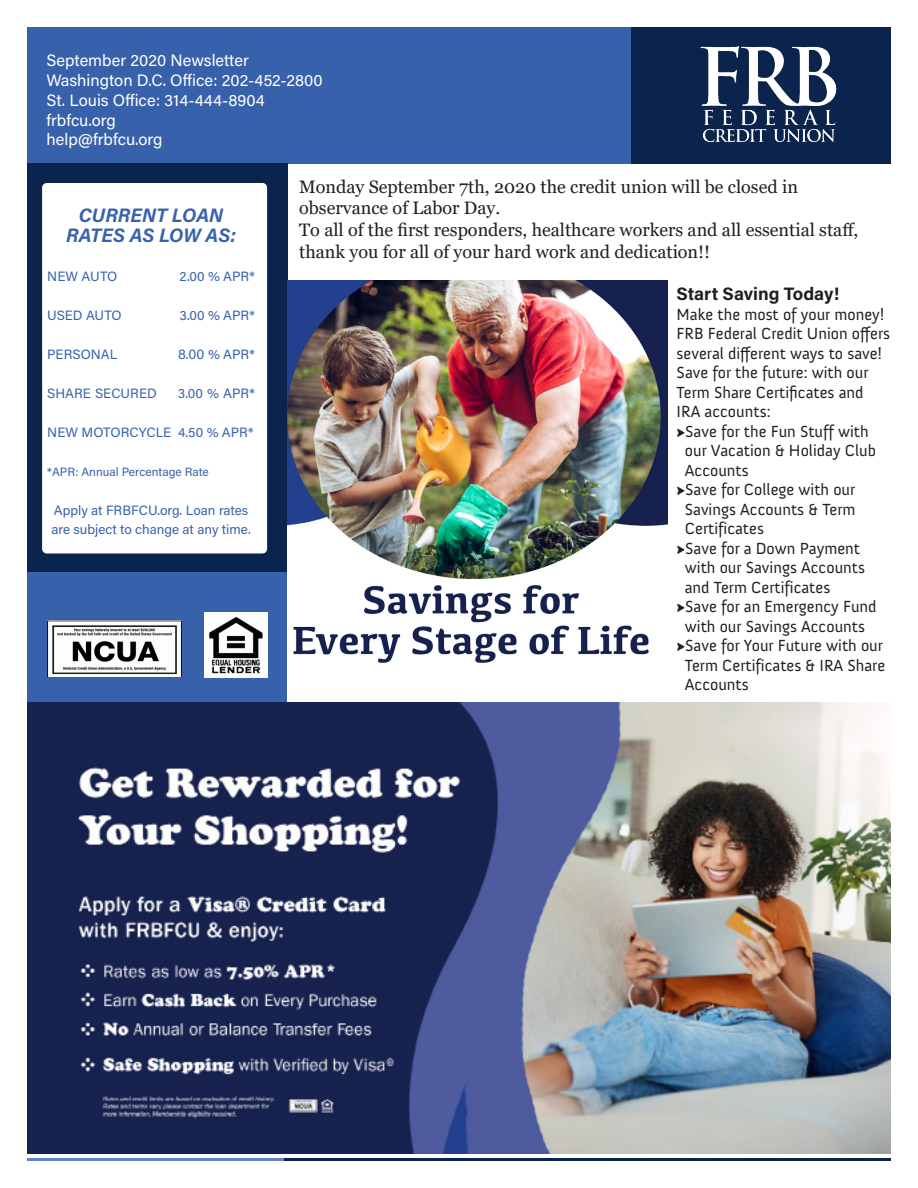
<style>
.page{position:relative;width:918px;height:1188px;background:#fff}
.page>*{position:absolute;margin:0;border:0;box-sizing:border-box;transform-origin:0 0}
.Sidebar_Article_titl{font:italic 700 19.5px/19.5px "Acumin Pro";color:#3861ac;text-align:center}
.t1{font:18px/21.6px "Georgia";color:#231f20}
.t2{font:700 18px "Acumin Pro";letter-spacing:-.005em;color:#231f20}
.t3{font:16.5px/19.5px "Anivers";color:#231f20}
.Newsletter_data{font:16.5px "Acumin Pro";color:#fff}
.Sidebar_Article_subh{font:13.5px/19.5px "Acumin Pro";color:#3861ac}
.Sidebar_Article_titl-2{font:13.5px "Acumin Pro";letter-spacing:-.005em;color:#3861ac}
.Sidebar_Article_subh-2{font:12px "Acumin Pro";color:#3861ac}
</style>
<div class="page">
<hr style="left:284px;top:1158px;width:607px;height:3px;background:#0a244d">
<hr style="left:27px;top:1158px;width:257px;height:3px;background:#6382c6">
<div style="left:631px;top:27px;width:260px;height:137px;background:#0a244d"></div>
<div style="left:27px;top:27px;width:604px;height:137px;background:#3861ac"></div>
<img style="left:701px;top:46px;width:136px;height:97px">
<div style="left:27px;top:164px;width:260px;height:409px;background:#0a244d"></div>
<div style="left:42px;top:183px;width:225px;height:371px;background:#fff"></div>
<div style="left:27px;top:572px;width:260px;height:138px;background:#3861ac"></div>
<img style="left:204px;top:612px;width:63px;height:66px">
<img style="left:48px;top:620px;width:134px;height:56px">
<img style="left:27px;top:702px;width:864px;height:451px">
<img style="left:287px;top:280px;width:380px;height:383px">
<p class="Newsletter_data" style="left:46px;top:49px;width:204px">September 2020 Newsletter</p>
<p class="Newsletter_data" style="left:46px;top:69px;width:278px">Washington D.C. Office: 202-452-2800</p>
<p class="Newsletter_data" style="left:46px;top:89px;width:220px">St. Louis Office: 314-444-8904</p>
<p class="Newsletter_data" style="left:46px;top:108px;width:71px">frbfcu.org</p>
<p class="Newsletter_data" style="left:46px;top:128px;width:118px">help@frbfcu.org</p>
<p class="Sidebar_Article_titl" style="left:66px;top:204px;width:171px">CURRENT LOAN<br>RATES AS LOW AS:</p>
<p class="Sidebar_Article_titl-2" style="left:47px;top:266px;width:72px">NEW AUTO</p>
<p class="Sidebar_Article_titl-2" style="left:179px;top:266px;width:77px">2.00 % APR*</p>
<p class="Sidebar_Article_subh" style="left:47px;top:304px;width:76px">USED AUTO</p>
<p class="Sidebar_Article_subh" style="left:180px;top:304px;width:77px">3.00 % APR*</p>
<p class="Sidebar_Article_subh" style="left:47px;top:343px;width:72px">PERSONAL</p>
<p class="Sidebar_Article_subh" style="left:178px;top:343px;width:78px">8.00 % APR*</p>
<p class="Sidebar_Article_subh" style="left:47px;top:382px;width:111px">SHARE SECURED</p>
<p class="Sidebar_Article_subh" style="left:178px;top:382px;width:78px">3.00 % APR*</p>
<p class="Sidebar_Article_subh" style="left:47px;top:421px;width:208px">NEW MOTORCYCLE 4.50 % APR*</p>
<p class="Sidebar_Article_subh-2" style="left:47px;top:463px;width:163px">*APR: Annual Percentage Rate</p>
<p class="Sidebar_Article_subh" style="left:51px;top:499px;width:201px">Apply at FRBFCU.org. Loan rates are subject to change at any time.</p>
<p class="t1" style="left:299px;top:176px;width:500px">Monday September 7th, 2020 the credit union will be closed in observance of Labor Day.</p>
<p class="t1" style="left:299px;top:219px;width:561px">To all of the first responders, healthcare workers and all essential staff,</p>
<p class="t1" style="left:299px;top:241px;width:413px">thank you for all of your hard work and dedication!!</p>
<p class="t2" style="left:677px;top:281px;width:164px">Start Saving Today!</p>
<p class="t3" style="left:677px;top:304px;width:215px">Make the most of your money!<br>FRB Federal Credit Union offers several different ways to save!</p>
<p class="t3" style="left:677px;top:363px;width:193px">Save for the future: with our<br>Term Share Certificates and<br>IRA accounts:</p>
<p class="t3" style="left:685px;top:421px;width:193px;text-indent:-8px">√Save for the Fun Stuff with our Vacation &amp; Holiday Club<br>Accounts</p>
<p class="t3" style="left:685px;top:480px;width:172px;text-align:justify;text-indent:-8px">√Save for College with our Savings Accounts &amp; Term Certificates</p>
<p class="t3" style="left:685px;top:538px;width:182px;text-indent:-8px">√Save for a Down Payment with our Savings Accounts and Term Certificates</p>
<p class="t3" style="left:677px;top:597px;width:201px;text-align:center">√Save for an Emergency Fund with our Savings Accounts</p>
<p class="t3" style="left:685px;top:636px;width:202px;text-indent:-8px">√Save for Your Future with our<br>Term Certificates &amp; IRA Share<br>Accounts</p>
</div>
